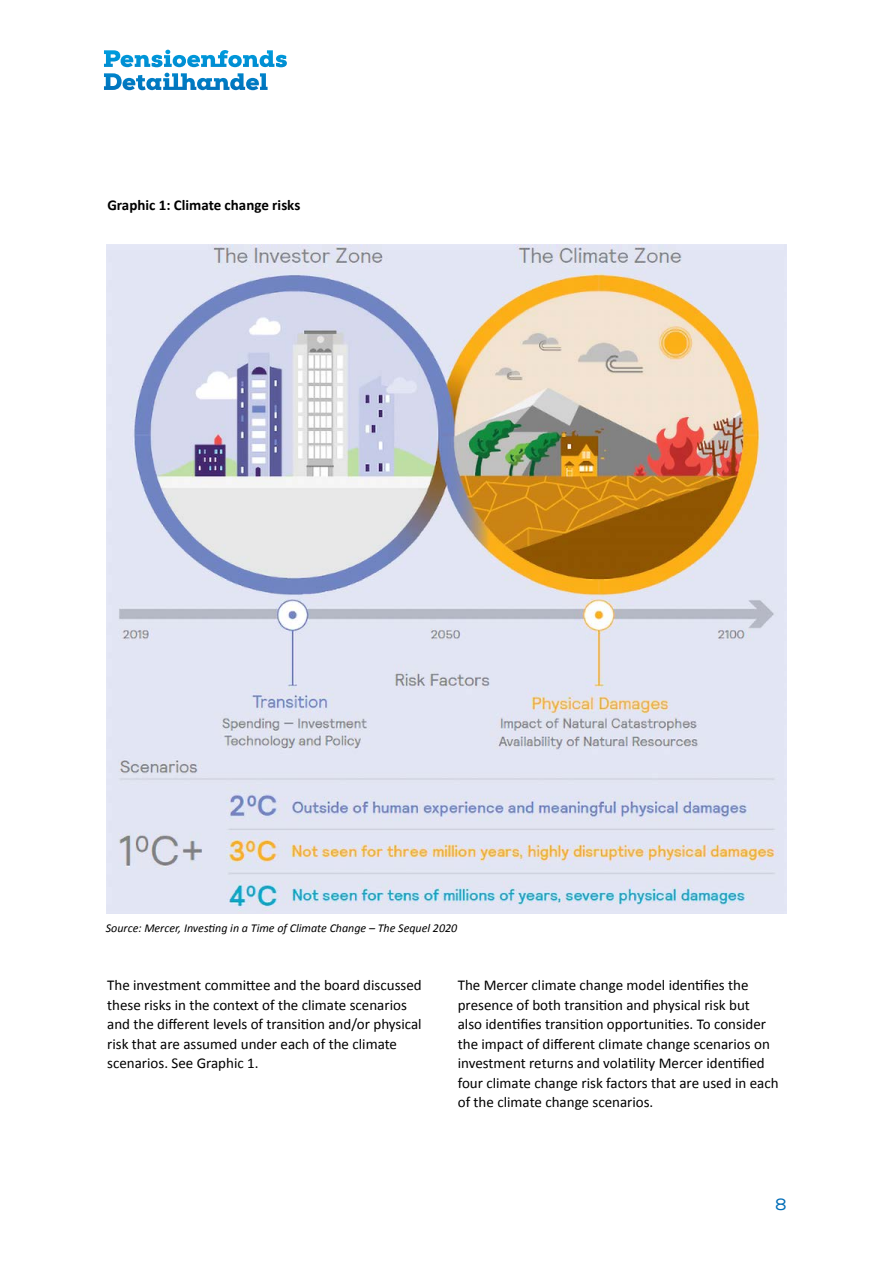
<style>
.page{position:relative;width:893px;height:1263px;background:#fff}
.page>*{position:absolute;margin:0;border:0;box-sizing:border-box;transform-origin:0 0}
.t1{font:16.5px "Nexa Slab";color:#006db7}
.t2{font:15px/19.5px "Calibri";color:#000}
.t3{font:700 15px "Calibri";color:#000}
.t4{font:italic 12px "Calibri";color:#000}
</style>
<div class="page">
<img style="left:106px;top:245px;width:681px;height:669px">
<svg style="left:104px;top:50px;width:183px;height:17px"></svg>
<svg style="left:104px;top:73px;width:164px;height:17px"></svg>
<p class="t3" style="left:107px;top:194px;width:195px">Graphic 1: Climate change risks</p>
<p class="t4" style="left:106px;top:919px;width:353px">Source: Mercer, Investing in a Time of Climate Change – The Sequel 2020</p>
<p class="t2" style="left:107px;top:975px;width:316px">The investment committee and the board discussed these risks in the context of the climate scenarios and the different levels of transition and/or physical risk that are assumed under each of the climate scenarios. See Graphic 1.</p>
<p class="t2" style="left:458px;top:975px;width:322px">The Mercer climate change model identifies the presence of both transition and physical risk but<br>also identifies transition opportunities. To consider the impact of different climate change scenarios on investment returns and volatility Mercer identified four climate change risk factors that are used in each of the climate change scenarios.</p>
<p class="t1" style="left:775px;top:1194px;width:13px">8</p>
</div>
